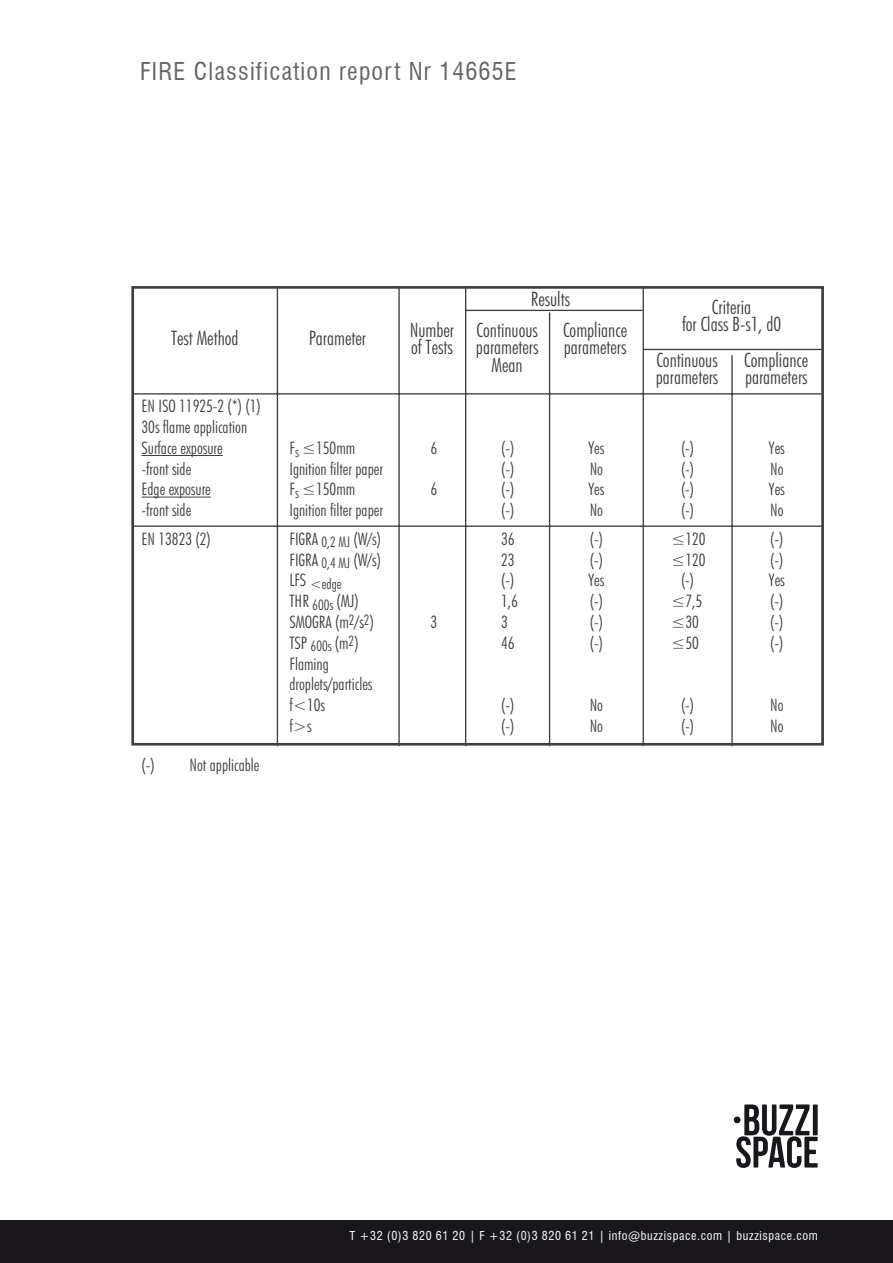
<style>
.page{position:relative;width:893px;height:1263px;background:#fff}
.page>*{position:absolute;margin:0;border:0;box-sizing:border-box;transform-origin:0 0}
.t1{font:condensed 24px "Swiss 721 BT";letter-spacing:.05em;color:#646567}
.t2{font:300 condensed 19.95px/17.2px "Futura BT";color:#3e3e40}
.t3{font:300 condensed 17.25px/20.9px "Futura BT";color:#3e3e40}
.t4{font:300 condensed 14.7px "Futura BT";color:#3e3e40}
.t5{font:condensed 12px "Swiss 721 BT";letter-spacing:.05em;color:#fff}
</style>
<div class="page">
<svg style="left:733px;top:1104px;width:85px;height:64px"></svg>
<div style="left:734px;top:1116px;width:6px;height:7px;background:#1a171c;border-radius:50%"></div>
<div style="left:0;top:1220px;width:893px;height:43px;background:#1a171c"></div>
<svg style="left:131px;top:286px;width:693px;height:461px"></svg>
<hr style="left:277px;top:286px;width:1px;height:460px;background:#3e3e40">
<hr style="left:398px;top:286px;width:2px;height:460px;background:#3e3e40">
<hr style="left:892px;top:286px;width:1px;height:83px;background:#3e3e40">
<hr style="left:465px;top:286px;width:1px;height:460px;background:#3e3e40">
<hr style="left:549px;top:312px;width:1px;height:434px;background:#3e3e40">
<hr style="left:643px;top:286px;width:1px;height:460px;background:#3e3e40">
<hr style="left:731px;top:355px;width:2px;height:391px;background:#3e3e40">
<hr style="left:133px;top:393px;width:689px;height:1px;background:#3e3e40">
<hr style="left:134px;top:525px;width:689px;height:2px;background:#3e3e40">
<hr style="left:466px;top:310px;width:176px;height:1px;background:#3e3e40">
<hr style="left:643px;top:349px;width:179px;height:1px;background:#3e3e40">
<hr style="left:142px;top:455px;width:81px;height:1px;background:#3e3e40">
<hr style="left:142px;top:497px;width:69px;height:1px;background:#3e3e40">
<h1 class="t1" style="left:140px;top:57px;width:378px">FIRE Classification report Nr 14665E</h1>
<p class="t2" style="left:171px;top:329px;width:69px">Test Method</p>
<p class="t3" style="left:142px;top:396px;width:121px">EN ISO 11925-2 (*) (1)<br>30s flame application<br>Surface exposure<br>-front side<br>Edge exposure<br>-front side</p>
<p class="t3" style="left:142px;top:528px;width:71px">EN 13823 (2)</p>
<p class="t3" style="left:142px;top:754px;width:15px">(-)</p>
<p class="t3" style="left:189px;top:754px;width:71px">Not applicable</p>
<p class="t2" style="left:563px;top:283px;width:66px;line-height:31.3px;text-indent:-32px">Results<br>Compliance</p>
<p class="t2" style="left:564px;top:338px;width:64px">parameters</p>
<p class="t2" style="left:309px;top:329px;width:59px">Parameter</p>
<p class="t2" style="left:410px;top:321px;width:46px">Number of Tests</p>
<p class="t2" style="left:476px;top:321px;width:64px;text-align:center">Continuous parameters<br>Mean</p>
<p class="t3" style="left:289px;top:437px;width:95px">F<sub>s</sub> ≤150mm<br>Ignition filter paper<br>F<sub>s</sub> ≤150mm<br>Ignition filter paper</p>
<p class="t3" style="left:289px;top:528px;width:93px">FIGRA <sub>0,2</sub> <sub>MJ</sub> (W/s)<br>FIGRA <sub>0,4</sub> <sub>MJ</sub> (W/s)</p>
<p class="t4" style="left:289px;top:575px;width:54px"><sup>LFS</sup> &lt;edge</p>
<p class="t3" style="left:289px;top:590px;width:86px">THR <sub>600s</sub> (MJ)<br>SMOGRA (m<sup>2</sup>/s<sup>2</sup>)<br>TSP <sub>600s</sub> (m<sup>2</sup>)<br>Flaming droplets/particles f&lt;10s<br>f&gt;s</p>
<p class="t3" style="left:431px;top:437px;width:8px">6</p>
<p class="t3" style="left:431px;top:479px;width:8px">6</p>
<p class="t3" style="left:431px;top:611px;width:8px">3</p>
<p class="t3" style="left:501px;top:437px;width:15px;text-align:justify">(-) (-) (-) (-)</p>
<p class="t3" style="left:501px;top:528px;width:18px">36<br>23 (-)<br>1,6<br>3<br>46</p>
<p class="t3" style="left:501px;top:694px;width:15px">(-) (-)</p>
<p class="t3" style="left:588px;top:437px;width:17px;text-align:justify">Yes No Yes No</p>
<p class="t3" style="left:588px;top:528px;width:17px;text-align:justify">(-) (-)<br>Yes (-) (-) (-)</p>
<p class="t3" style="left:590px;top:694px;width:15px">No<br>No</p>
<p class="t2" style="left:682px;top:298px;width:101px;text-align:center">Criteria<br>for Class B-s1, d0</p>
<p class="t2" style="left:656px;top:351px;width:64px">Continuous parameters</p>
<p class="t2" style="left:744px;top:351px;width:66px">Compliance parameters</p>
<p class="t3" style="left:681px;top:437px;width:15px;text-align:justify">(-) (-) (-) (-)</p>
<p class="t3" style="left:671px;top:528px;width:36px;text-align:center">≤120 ≤120 (-) ≤7,5 ≤30 ≤50</p>
<p class="t3" style="left:769px;top:437px;width:17px;text-align:justify">Yes No Yes No</p>
<p class="t3" style="left:769px;top:528px;width:17px;text-align:justify">(-) (-)<br>Yes (-) (-) (-)</p>
<p class="t3" style="left:681px;top:694px;width:15px">(-) (-)</p>
<p class="t3" style="left:770px;top:694px;width:15px">No<br>No</p>
<p class="t5" style="left:350px;top:1229px;width:470px">T +32 (0)3 820 61 20 | F +32 (0)3 820 61 21 | info@buzzispace.com | buzzispace.com</p>
</div>
